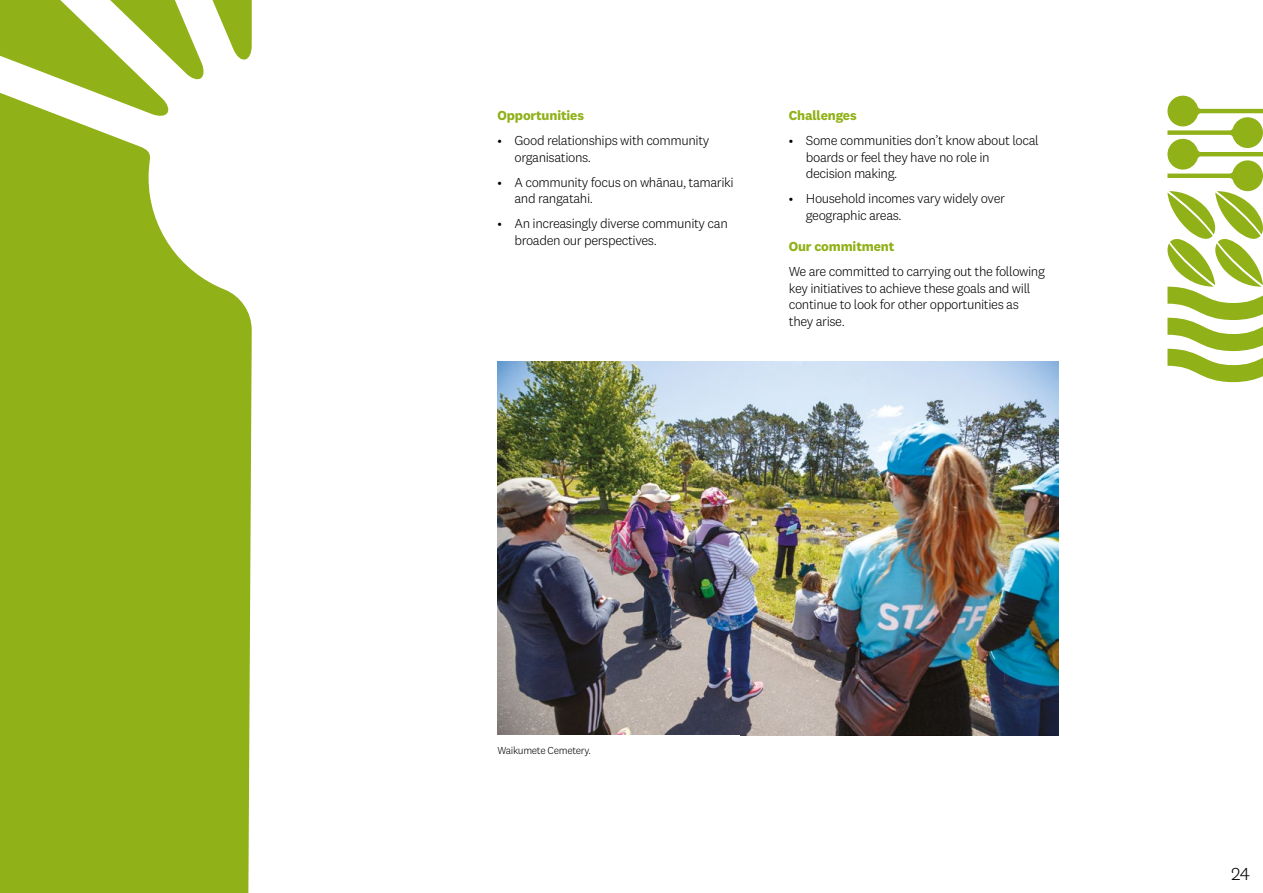
<style>
.page{position:relative;width:1263px;height:893px;background:#fff}
.page>*{position:absolute;margin:0;border:0;box-sizing:border-box;transform-origin:0 0}
.t1{font:300 18px "National 2";color:#000}
.Body_Bullets{font:300 13.5px/16.5px "National 2";letter-spacing:-.03em;color:#000}
.Body{font:300 13.5px/16.5px "National 2";letter-spacing:-.03em;color:#000}
.H3{font:700 13.5px "National 2";letter-spacing:-.01em;color:#90b117}
.t2{font:300 10.5px "National 2";letter-spacing:-.03em;color:#000}
</style>
<div class="page">
<svg style="left:0;top:0;width:252px;height:893px;background:#9ebb34"></svg>
<svg style="left:1167px;top:96px;width:96px;height:286px"></svg>
<img style="left:497px;top:361px;width:562px;height:375px">
<div style="left:497px;top:735px;width:243px;height:19px;background:#fff"></div>
<p class="H3" style="left:497px;top:107px;width:88px">Opportunities</p>
<p class="Body_Bullets" style="left:514px;top:132px;width:196px;text-indent:-17px">• Good relationships with community organisations.</p>
<p class="Body_Bullets" style="left:514px;top:174px;width:221px;text-indent:-17px">• A community focus on whānau, tamariki and rangatahi.</p>
<p class="Body_Bullets" style="left:514px;top:215px;width:215px;text-indent:-17px">• An increasingly diverse community can broaden our perspectives.</p>
<p class="H3" style="left:789px;top:107px;width:69px">Challenges</p>
<p class="Body_Bullets" style="left:806px;top:132px;width:234px;text-indent:-17px">• Some communities don’t know about local boards or feel they have no role in decision making.</p>
<p class="Body_Bullets" style="left:806px;top:190px;width:201px;text-indent:-17px">• Household incomes vary widely over geographic areas.</p>
<p class="H3" style="left:789px;top:238px;width:107px">Our commitment</p>
<p class="Body" style="left:789px;top:263px;width:258px">We are committed to carrying out the following key initiatives to achieve these goals and will continue to look for other opportunities as they arise.</p>
<p class="t2" style="left:497px;top:744px;width:95px">Waikumete Cemetery.</p>
<h1 class="t1" style="left:1231px;top:864px;width:21px">24</h1>
</div>
